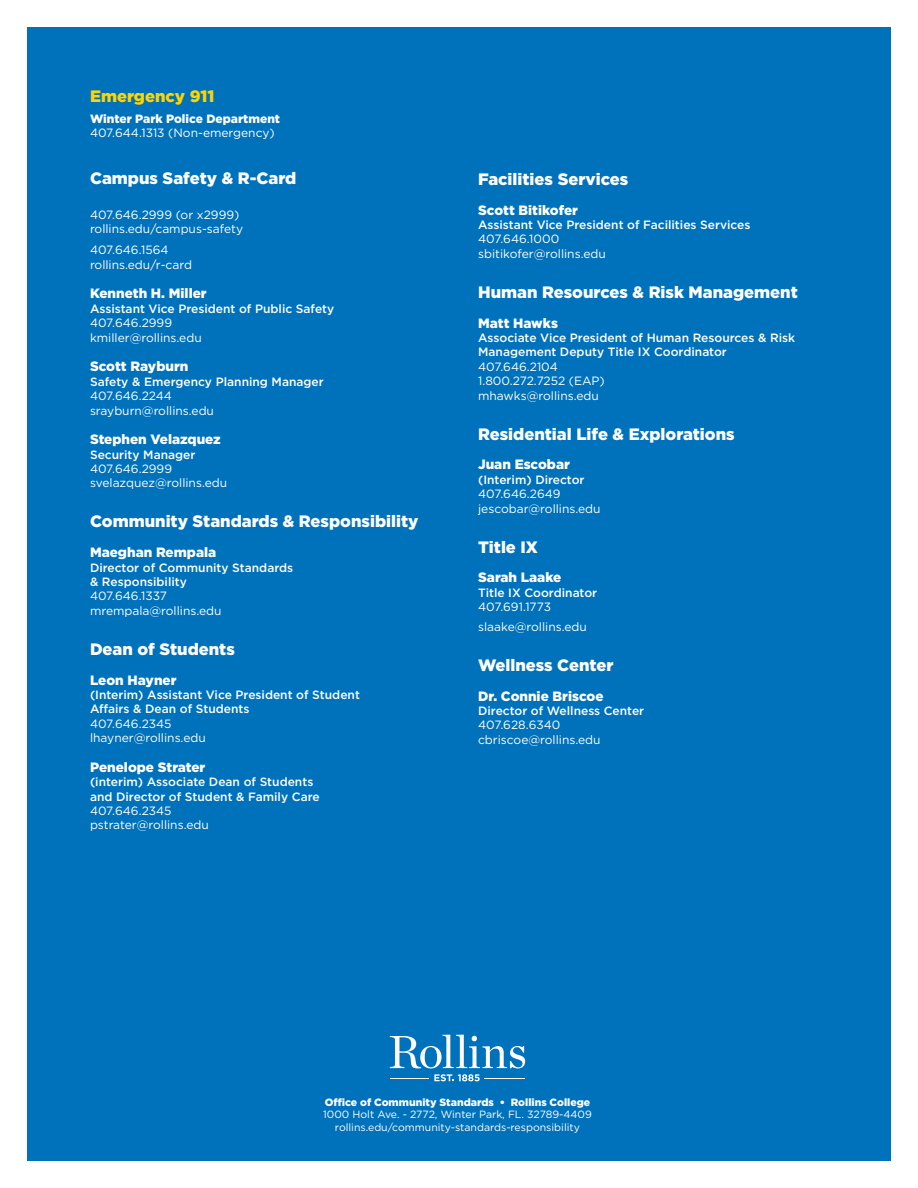
<style>
.page{position:relative;width:918px;height:1188px;background:#fff}
.page>*{position:absolute;margin:0;border:0;box-sizing:border-box;transform-origin:0 0}
.t1{font:900 16.5px "Gotham";color:#fff}
.t2{font:900 16.5px "Gotham";color:#ffd400}
.t3{font:900 13.5px "Gotham";color:#fff}
.t4{font:12px/14.4px "Gotham";color:#fff}
.t5{font:500 12px/14.4px "Gotham";color:#fff}
.t6{font:900 12px "Gotham";color:#fff}
.t7{font:10.5px/12.6px "Gotham";color:#fff;text-align:center}
.t8{font:900 10.5px "Gotham";color:#fff}
</style>
<div class="page">
<div style="left:27px;top:27px;width:864px;height:1134px;background:#0072bc"></div>
<svg style="left:390px;top:1035px;width:135px;height:33px"></svg>
<hr style="left:390px;top:1078px;width:39px;height:1px;background:#fff">
<hr style="left:485px;top:1078px;width:40px;height:1px;background:#fff">
<svg style="left:434px;top:1074px;width:46px;height:7px"></svg>
<h1 class="t2" style="left:90px;top:85px;width:126px">Emergency 911</h1>
<p class="t6" style="left:90px;top:110px;width:192px">Winter Park Police Department</p>
<p class="t4" style="left:90px;top:126px;width:186px">407.644.1313 (Non-emergency)</p>
<h1 class="t1" style="left:90px;top:167px;width:208px">Campus Safety &amp; R-Card</h1>
<p class="t4" style="left:90px;top:207px;width:155px">407.646.2999 (or x2999) rollins.edu/campus-safety</p>
<p class="t4" style="left:90px;top:243px;width:103px">407.646.1564 rollins.edu/r-card</p>
<p class="t3" style="left:90px;top:284px;width:118px">Kenneth H. Miller</p>
<p class="t5" style="left:90px;top:301px;width:246px">Assistant Vice President of Public Safety</p>
<p class="t4" style="left:90px;top:316px;width:113px">407.646.2999 kmiller@rollins.edu</p>
<p class="t3" style="left:90px;top:357px;width:100px">Scott Rayburn</p>
<p class="t5" style="left:90px;top:374px;width:235px">Safety &amp; Emergency Planning Manager</p>
<p class="t4" style="left:90px;top:388px;width:126px">407.646.2244 srayburn@rollins.edu</p>
<p class="t3" style="left:90px;top:430px;width:132px">Stephen Velazquez</p>
<p class="t5" style="left:90px;top:447px;width:107px">Security Manager</p>
<p class="t4" style="left:90px;top:461px;width:139px">407.646.2999 svelazquez@rollins.edu</p>
<h1 class="t1" style="left:90px;top:510px;width:330px">Community Standards &amp; Responsibility</h1>
<p class="t3" style="left:90px;top:543px;width:128px">Maeghan Rempala</p>
<p class="t5" style="left:90px;top:560px;width:205px">Director of Community Standards &amp; Responsibility</p>
<p class="t4" style="left:90px;top:589px;width:133px">407.646.1337 mrempala@rollins.edu</p>
<h1 class="t1" style="left:90px;top:638px;width:146px">Dean of Students</h1>
<p class="t3" style="left:90px;top:670px;width:88px">Leon Hayner</p>
<p class="t5" style="left:90px;top:687px;width:271px">(Interim) Assistant Vice President of Student<br>Affairs &amp; Dean of Students</p>
<p class="t4" style="left:90px;top:716px;width:117px">407.646.2345 lhayner@rollins.edu</p>
<p class="t3" style="left:90px;top:758px;width:117px">Penelope Strater</p>
<p class="t5" style="left:90px;top:775px;width:231px">(interim) Associate Dean of Students and Director of Student &amp; Family Care</p>
<p class="t4" style="left:90px;top:803px;width:120px">407.646.2345 pstrater@rollins.edu</p>
<h1 class="t1" style="left:478px;top:168px;width:152px">Facilities Services</h1>
<p class="t3" style="left:478px;top:201px;width:101px">Scott Bitikofer</p>
<p class="t5" style="left:478px;top:217px;width:274px">Assistant Vice President of Facilities Services</p>
<p class="t4" style="left:478px;top:232px;width:129px">407.646.1000 sbitikofer@rollins.edu</p>
<h1 class="t1" style="left:478px;top:281px;width:321px">Human Resources &amp; Risk Management</h1>
<p class="t3" style="left:478px;top:313px;width:81px">Matt Hawks</p>
<p class="t5" style="left:478px;top:330px;width:319px">Associate Vice President of Human Resources &amp; Risk<br>Management Deputy Title IX Coordinator</p>
<p class="t4" style="left:478px;top:359px;width:128px">407.646.2104<br>1.800.272.7252 (EAP) mhawks@rollins.edu</p>
<h1 class="t1" style="left:478px;top:422px;width:258px">Residential Life &amp; Explorations</h1>
<p class="t3" style="left:478px;top:455px;width:93px">Juan Escobar</p>
<p class="t5" style="left:478px;top:472px;width:108px">(Interim) Director</p>
<p class="t4" style="left:478px;top:486px;width:124px">407.646.2649 jescobar@rollins.edu</p>
<h1 class="t1" style="left:478px;top:535px;width:61px">Title IX</h1>
<p class="t3" style="left:478px;top:568px;width:85px">Sarah Laake</p>
<p class="t5" style="left:478px;top:585px;width:121px">Title IX Coordinator</p>
<p class="t4" style="left:478px;top:597px;width:110px;line-height:19.8px">407.691.1773 slaake@rollins.edu</p>
<h1 class="t1" style="left:478px;top:654px;width:137px">Wellness Center</h1>
<p class="t3" style="left:478px;top:687px;width:127px">Dr. Connie Briscoe</p>
<p class="t5" style="left:478px;top:703px;width:168px">Director of Wellness Center</p>
<p class="t4" style="left:478px;top:718px;width:124px">407.628.6340 cbriscoe@rollins.edu</p>
<p class="t8" style="left:325px;top:1095px;width:267px">Office of Community Standards • Rollins College</p>
<p class="t7" style="left:323px;top:1108px;width:270px">1000 Holt Ave. - 2772, Winter Park, FL. 32789-4409 rollins.edu/community-standards-responsibility</p>
</div>
